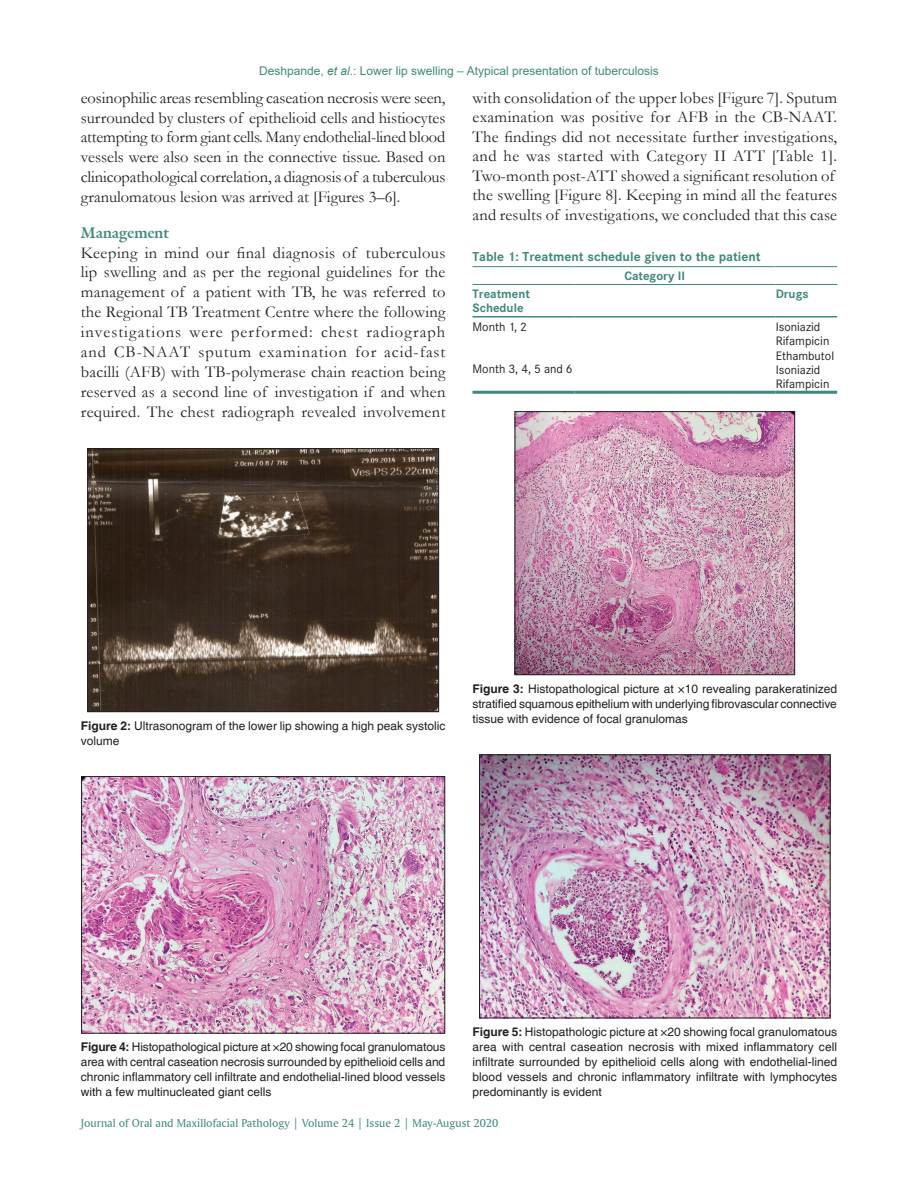
<style>
.page{position:relative;width:918px;height:1188px;background:#fff}
.page>*{position:absolute;margin:0;border:0;box-sizing:border-box;transform-origin:0 0}
.TX{font:16.5px/20px "Garamond";letter-spacing:.015em;color:#231f20;text-align:justify}
.t1{font:700 15px "Galliard IT Cby BT";color:#3f897a}
.TT{font:700 12.75px "Corporate SBQ";color:#3f897a}
.FGC{font:12px/15px "Helvetica";color:#231f20;text-align:justify}
.t2{font:12px "Amerigo BT Roman A";color:#3f897a}
.t3{font:12px "Arial";color:#3f897a}
.TB{font:12px "Corporate SBQ";color:#231f20}
.TCH{font:700 12px/14.4px "Corporate SBQ";color:#3f897a}
.TBL{font:12px "Corporate SBQ";color:#231f20}
.s1{font-style:italic}
.s2{font-weight:700}
</style>
<div class="page">
<img style="left:89px;top:450px;width:348px;height:260px">
<div style="left:87px;top:448px;width:352px;height:264px;border:1px solid #231f20"></div>
<img style="left:517px;top:413px;width:276px;height:260px">
<div style="left:515px;top:411px;width:280px;height:264px;border:1px solid #231f20"></div>
<img style="left:83px;top:778px;width:360px;height:253px">
<div style="left:81px;top:776px;width:364px;height:257px;border:1px solid #231f20"></div>
<img style="left:481px;top:757px;width:347px;height:259px">
<div style="left:479px;top:755px;width:351px;height:263px;border:1px solid #231f20"></div>
<hr style="left:472px;top:391px;width:102px;height:3px;background:#3f897a">
<hr style="left:574px;top:391px;width:202px;height:3px;background:#3f897a">
<hr style="left:776px;top:391px;width:61px;height:3px;background:#3f897a">
<hr style="left:472px;top:266px;width:102px;height:1px;background:#3f897a">
<hr style="left:574px;top:266px;width:202px;height:1px;background:#3f897a">
<hr style="left:776px;top:266px;width:61px;height:1px;background:#3f897a">
<hr style="left:472px;top:316px;width:102px;height:2px;background:#3f897a">
<hr style="left:574px;top:316px;width:202px;height:2px;background:#3f897a">
<hr style="left:776px;top:316px;width:61px;height:2px;background:#3f897a">
<hr style="left:472px;top:284px;width:102px;height:1px;background:#3f897a">
<hr style="left:574px;top:284px;width:202px;height:1px;background:#3f897a">
<hr style="left:776px;top:284px;width:61px;height:1px;background:#3f897a">
<p class="t3" style="left:259px;top:62px;width:401px">Deshpande, <span class="s1">et al</span>.: Lower lip swelling – Atypical presentation of tuberculosis</p>
<p class="TX" style="left:81px;top:87px;width:366px">eosinophilic areas resembling caseation necrosis were seen, surrounded by clusters of epithelioid cells and histiocytes attempting to form giant cells. Many endothelial‑lined blood vessels were also seen in the connective tissue. Based on clinicopathological correlation, a diagnosis of a tuberculous granulomatous lesion was arrived at [Figures 3–6].</p>
<h2 class="t1" style="left:81px;top:223px;width:90px">Management</h2>
<p class="TX" style="left:81px;top:242px;width:366px">Keeping in mind our final diagnosis of tuberculous lip swelling and as per the regional guidelines for the management of a patient with TB, he was referred to the Regional TB Treatment Centre where the following investigations were performed: chest radiograph and CB‑NAAT sputum examination for acid‑fast bacilli (AFB) with TB‑polymerase chain reaction being reserved as a second line of investigation if and when required. The chest radiograph revealed involvement</p>
<p class="TX" style="left:472px;top:87px;width:366px;line-height:19.5px;text-align:left">with consolidation of the upper lobes [Figure 7]. Sputum examination was positive for AFB in the CB‑NAAT.<br>The findings did not necessitate further investigations, and he was started with Category II ATT [Table 1].<br>Two‑month post‑ATT showed a significant resolution of the swelling [Figure 8]. Keeping in mind all the features and results of investigations, we concluded that this case</p>
<p class="TT" style="left:472px;top:249px;width:290px">Table 1: Treatment schedule given to the patient</p>
<p class="TCH" style="left:624px;top:269px;width:62px">Category II</p>
<p class="TCH" style="left:472px;top:287px;width:59px">Treatment<br>Schedule</p>
<p class="TCH" style="left:776px;top:287px;width:34px">Drugs</p>
<p class="TB" style="left:472px;top:320px;width:56px">Month 1, 2</p>
<p class="TB" style="left:776px;top:320px;width:46px">Isoniazid</p>
<p class="TB" style="left:776px;top:334px;width:55px">Rifampicin</p>
<p class="TB" style="left:776px;top:349px;width:60px">Ethambutol</p>
<p class="TBL" style="left:472px;top:362px;width:102px">Month 3, 4, 5 and 6</p>
<p class="TB" style="left:776px;top:363px;width:46px">Isoniazid</p>
<p class="TBL" style="left:776px;top:376px;width:55px">Rifampicin</p>
<p class="FGC" style="left:81px;top:718px;width:366px"><span class="s2">Figure 2:</span> Ultrasonogram of the lower lip showing a high peak systolic volume</p>
<p class="FGC" style="left:472px;top:681px;width:366px"><span class="s2">Figure 3:</span> Histopathological picture at ×10 revealing parakeratinized stratified squamous epithelium with underlying fibrovascular connective tissue with evidence of focal granulomas</p>
<p class="FGC" style="left:81px;top:1040px;width:366px"><span class="s2">Figure 4:</span> Histopathological picture at ×20 showing focal granulomatous area with central caseation necrosis surrounded by epithelioid cells and chronic inflammatory cell infiltrate and endothelial‑lined blood vessels with a few multinucleated giant cells</p>
<p class="FGC" style="left:472px;top:1025px;width:366px"><span class="s2">Figure 5:</span> Histopathologic picture at ×20 showing focal granulomatous area with central caseation necrosis with mixed inflammatory cell infiltrate surrounded by epithelioid cells along with endothelial‑lined blood vessels and chronic inflammatory infiltrate with lymphocytes predominantly is evident</p>
<p class="t2" style="left:81px;top:1116px;width:419px">Journal of Oral and Maxillofacial Pathology | Volume 24 | Issue 2 | May-August 2020</p>
</div>
